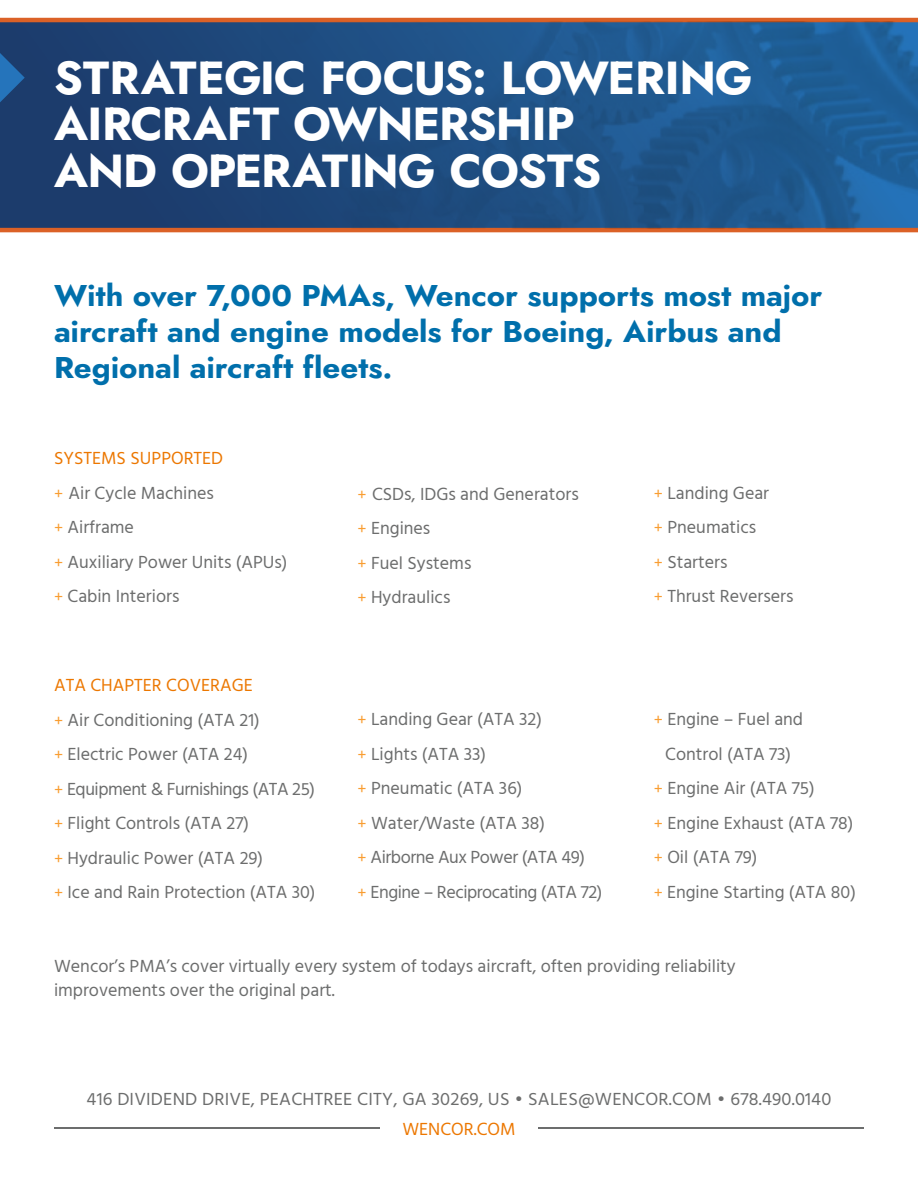
<style>
.page{position:relative;width:918px;height:1188px;background:#fff}
.page>*{position:absolute;margin:0;border:0;box-sizing:border-box;transform-origin:0 0}
.t1{font:700 46.35px/46.3px "Jost";letter-spacing:-.02em;color:#fff}
.t2{font:700 30px/36px "Jost";color:#006fab;scale:1.04 1}
.t3{font:18px/34.5px "Hind";color:#6c6d6d}
.t4{font:18px "Hind";color:#ec7700}
.s1{color:#ec7700}
.s2{font-size:16.5px;color:#f99d31}
</style>
<div class="page">
<div style="left:0;top:20px;width:918px;height:209px;background:#1c3c6c"></div>
<hr style="left:0;top:228px;width:918px;height:4px;background:#db6127">
<hr style="left:0;top:18px;width:918px;height:4px;background:#db6127">
<img style="left:38px;top:22px;width:880px;height:207px">
<svg style="left:0;top:53px;width:25px;height:49px"></svg>
<hr style="left:54px;top:1127px;width:326px;height:1px;background:#6c6d6d">
<hr style="left:538px;top:1127px;width:326px;height:1px;background:#6c6d6d">
<h1 class="t1" style="left:54px;top:55px;width:700px">STRATEGIC FOCUS: LOWERING<br>AIRCRAFT OWNERSHIP<br>AND OPERATING COSTS</h1>
<h2 class="t2" style="left:54px;top:278px;width:740px">With over 7,000 PMAs, Wencor supports most major aircraft and engine models for Boeing, Airbus and<br>Regional aircraft fleets.</h2>
<p class="t3" style="left:54px;top:442px;width:235px"><span class="s1">SYSTEMS SUPPORTED<br></span><span class="s2">+</span> Air Cycle Machines<br><span class="s2">+</span> Airframe<br><span class="s2">+</span> Auxiliary Power Units (APUs) <span class="s2">+</span> Cabin Interiors</p>
<p class="t3" style="left:54px;top:669px;width:263px"><span class="s1">ATA CHAPTER COVERAGE<br></span><span class="s2">+</span> Air Conditioning (ATA 21)<br><span class="s2">+</span> Electric Power (ATA 24)<br><span class="s2">+</span> Equipment &amp; Furnishings (ATA 25) <span class="s2">+</span> Flight Controls (ATA 27)<br><span class="s2">+</span> Hydraulic Power (ATA 29)<br><span class="s2">+</span> Ice and Rain Protection (ATA 30)</p>
<p class="t3" style="left:358px;top:478px;width:223px"><span class="s2">+</span> CSDs, IDGs and Generators <span class="s2">+</span> Engines<br><span class="s2">+</span> Fuel Systems<br><span class="s2">+</span> Hydraulics</p>
<p class="t3" style="left:654px;top:477px;width:141px"><span class="s2">+</span> Landing Gear<br><span class="s2">+</span> Pneumatics<br><span class="s2">+</span> Starters<br><span class="s2">+</span> Thrust Reversers</p>
<p class="t3" style="left:358px;top:703px;width:246px"><span class="s2">+</span> Landing Gear (ATA 32)<br><span class="s2">+</span> Lights (ATA 33)<br><span class="s2">+</span> Pneumatic (ATA 36)<br><span class="s2">+</span> Water/Waste (ATA 38)<br><span class="s2">+</span> Airborne Aux Power (ATA 49)<br><span class="s2">+</span> Engine – Reciprocating (ATA 72)</p>
<p class="t3" style="left:654px;top:703px;width:151px"><span class="s2">+</span> Engine – Fuel and</p>
<p class="t3" style="left:665px;top:738px;width:127px">Control (ATA 73)</p>
<p class="t3" style="left:654px;top:772px;width:162px"><span class="s2">+</span> Engine Air (ATA 75)</p>
<p class="t3" style="left:654px;top:807px;width:201px"><span class="s2">+</span> Engine Exhaust (ATA 78)</p>
<p class="t3" style="left:654px;top:841px;width:105px"><span class="s2">+</span> Oil (ATA 79)</p>
<p class="t3" style="left:654px;top:876px;width:204px"><span class="s2">+</span> Engine Starting (ATA 80)</p>
<p class="t3" style="left:54px;top:955px;width:683px;line-height:24px">Wencor’s PMA’s cover virtually every system of todays aircraft, often providing reliability improvements over the original part.</p>
<p class="t3" style="left:87px;top:1083px;width:746px">416 DIVIDEND DRIVE, PEACHTREE CITY, GA 30269, US • SALES@WENCOR.COM • 678.490.0140</p>
<p class="t4" style="left:402px;top:1117px;width:115px">WENCOR.COM</p>
</div>
